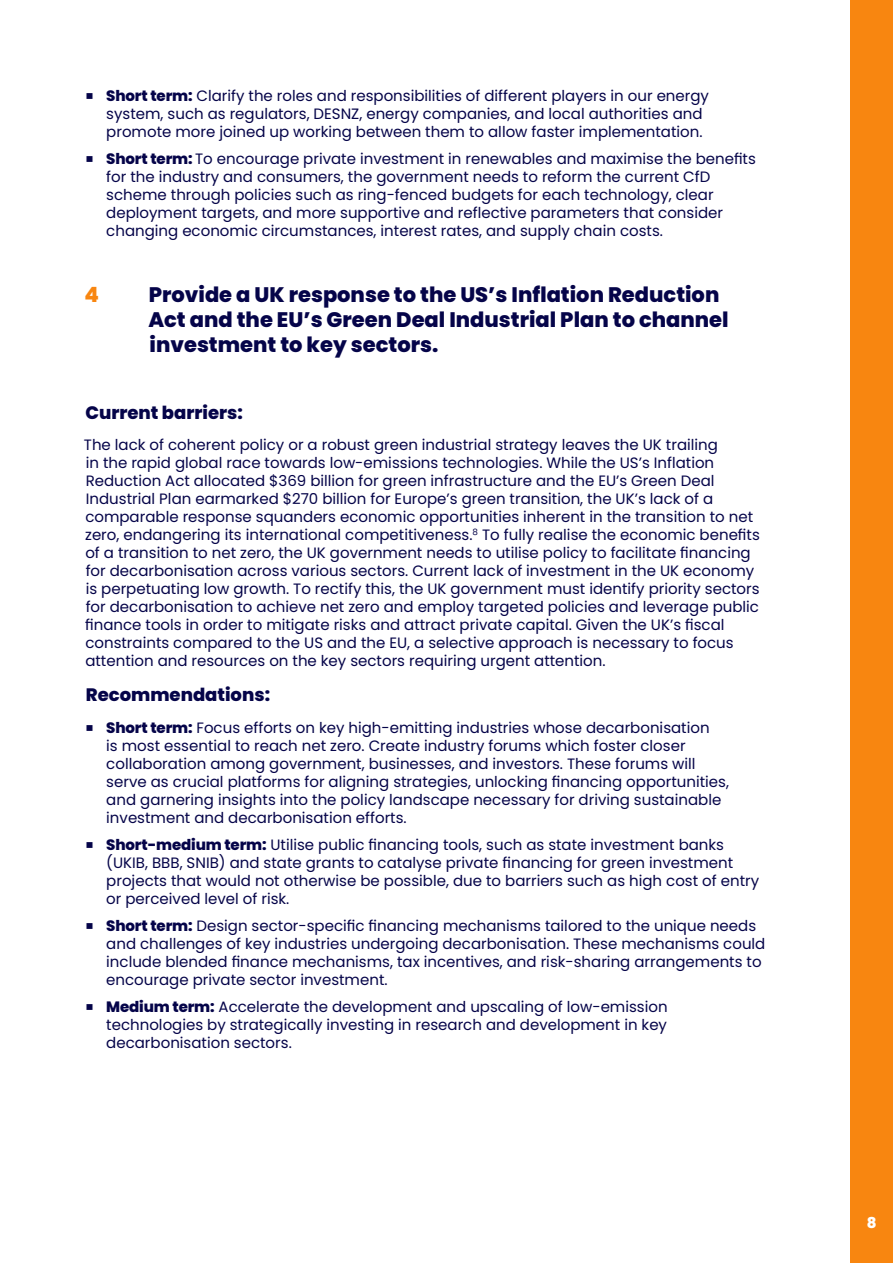
<style>
.page{position:relative;width:893px;height:1263px;background:#fff}
.page>*{position:absolute;margin:0;border:0;box-sizing:border-box;transform-origin:0 0}
.t1{font:800 21px/25.2px "Poppins";color:#050449}
.t2{font:800 21px "Poppins";color:#f88610}
.t3{font:800 18px "Poppins";color:#050449}
.t4{font:15px/18px "Poppins";color:#050449}
.t5{font:800 15px "Poppins";color:#fff}
.s1{font-weight:800;font-size:30px}
.s2{font-weight:800}
</style>
<div class="page">
<div style="left:850px;top:0;width:43px;height:1263px;background:#f88610"></div>
<p class="t4" style="left:106px;top:87px;width:604px;text-indent:-21px"><span class="s1">Ќ</span> <span class="s2">Short term:</span> Clarify the roles and responsibilities of different players in our energy system, such as regulators, DESNZ, energy companies, and local authorities and promote more joined up working between them to allow faster implementation.</p>
<p class="t4" style="left:106px;top:150px;width:651px;text-indent:-21px"><span class="s1">Ќ</span> <span class="s2">Short term:</span> To encourage private investment in renewables and maximise the benefits for the industry and consumers, the government needs to reform the current CfD scheme through policies such as ring-fenced budgets for each technology, clear deployment targets, and more supportive and reflective parameters that consider changing economic circumstances, interest rates, and supply chain costs.</p>
<h1 class="t2" style="left:85px;top:282px;width:16px">4</h1>
<h1 class="t1" style="left:148px;top:282px;width:582px">Provide a UK response to the US’s Inflation Reduction<br>Act and the EU’s Green Deal Industrial Plan to channel investment to key sectors.</h1>
<p class="t3" style="left:85px;top:402px;width:159px">Current barriers:</p>
<p class="t4" style="left:84px;top:436px;width:677px">The lack of coherent policy or a robust green industrial strategy leaves the UK trailing<br>in the rapid global race towards low-emissions technologies. While the US’s Inflation Reduction Act allocated $369 billion for green infrastructure and the EU’s Green Deal Industrial Plan earmarked $270 billion for Europe’s green transition, the UK’s lack of a comparable response squanders economic opportunities inherent in the transition to net zero, endangering its international competitiveness.<sup>8</sup> To fully realise the economic benefits of a transition to net zero, the UK government needs to utilise policy to facilitate financing for decarbonisation across various sectors. Current lack of investment in the UK economy is perpetuating low growth. To rectify this, the UK government must identify priority sectors for decarbonisation to achieve net zero and employ targeted policies and leverage public finance tools in order to mitigate risks and attract private capital. Given the UK’s fiscal constraints compared to the US and the EU, a selective approach is necessary to focus attention and resources on the key sectors requiring urgent attention.</p>
<p class="t3" style="left:86px;top:684px;width:186px">Recommendations:</p>
<p class="t4" style="left:106px;top:718px;width:624px;text-indent:-21px"><span class="s1">Ќ</span> <span class="s2">Short term:</span> Focus efforts on key high-emitting industries whose decarbonisation<br>is most essential to reach net zero. Create industry forums which foster closer collaboration among government, businesses, and investors. These forums will serve as crucial platforms for aligning strategies, unlocking financing opportunities, and garnering insights into the policy landscape necessary for driving sustainable investment and decarbonisation efforts.</p>
<p class="t4" style="left:106px;top:835px;width:654px;text-indent:-21px"><span class="s1">Ќ</span> <span class="s2">Short-medium term:</span> Utilise public financing tools, such as state investment banks (UKIB, BBB, SNIB) and state grants to catalyse private financing for green investment projects that would not otherwise be possible, due to barriers such as high cost of entry or perceived level of risk.</p>
<p class="t4" style="left:106px;top:916px;width:661px;text-indent:-21px"><span class="s1">Ќ</span> <span class="s2">Short term:</span> Design sector-specific financing mechanisms tailored to the unique needs and challenges of key industries undergoing decarbonisation. These mechanisms could include blended finance mechanisms, tax incentives, and risk-sharing arrangements to encourage private sector investment.</p>
<p class="t4" style="left:106px;top:997px;width:563px;text-align:justify;text-indent:-21px"><span class="s1">Ќ</span> <span class="s2">Medium term:</span> Accelerate the development and upscaling of low-emission technologies by strategically investing in research and development in key decarbonisation sectors.</p>
<p class="t5" style="left:867px;top:1214px;width:11px">8</p>
</div>
